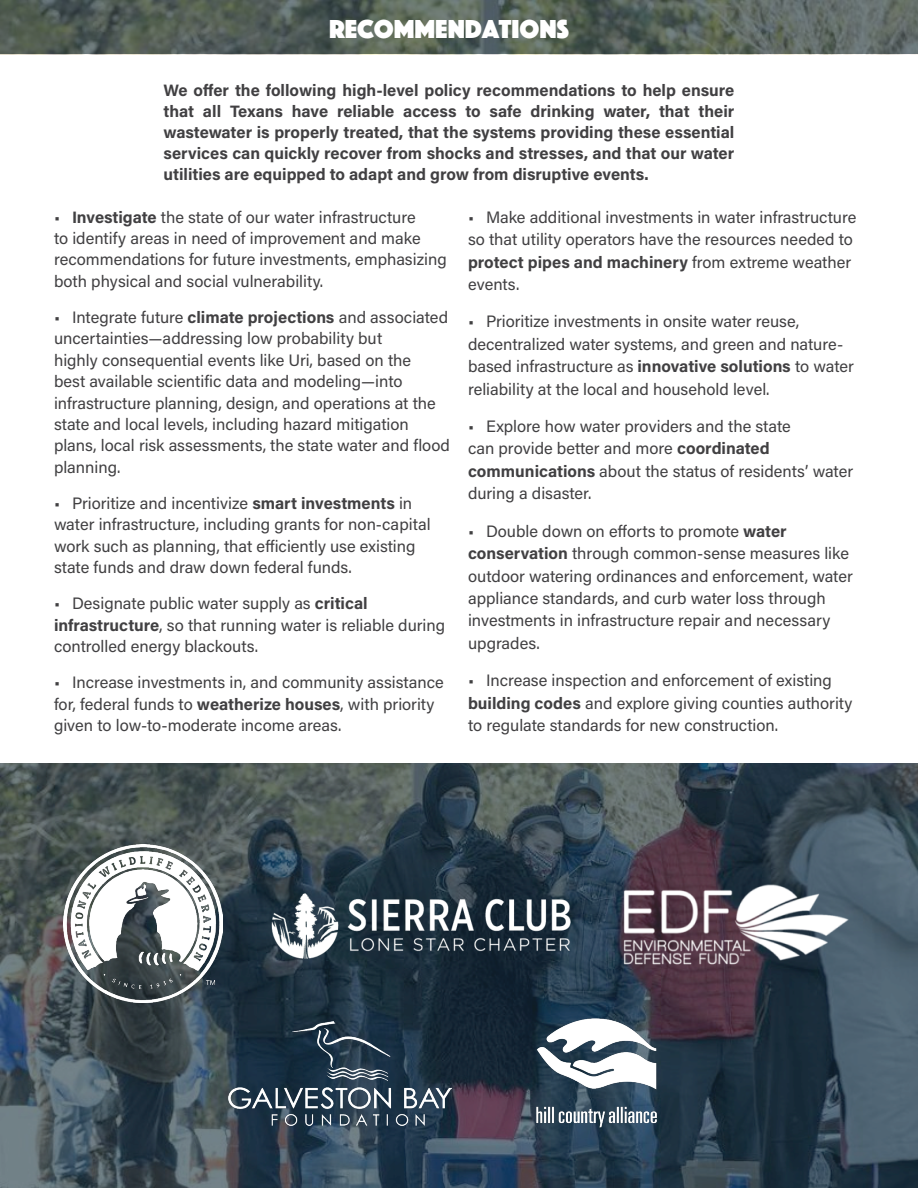
<style>
.page{position:relative;width:918px;height:1188px;background:#fff}
.page>*{position:absolute;margin:0;border:0;box-sizing:border-box;transform-origin:0 0}
.t1{font:27px "Phosphate Solid";color:#fff}
.t2{font:16.5px/21.3px "Acumin Pro";color:#414042}
.Paragraph_-_NWF_Prio{font:700 16.5px/21px "Acumin Pro";color:#414042;text-align:justify}
.s1{font-weight:700}
</style>
<div class="page">
<img style="left:0;top:0;width:918px;height:54px">
<img style="left:0;top:764px;width:918px;height:424px">
<img style="left:64px;top:844px;width:158px;height:159px">
<img style="left:532px;top:1013px;width:131px;height:117px">
<img style="left:616px;top:877px;width:237px;height:88px">
<img style="left:272px;top:893px;width:298px;height:66px">
<img style="left:228px;top:1022px;width:223px;height:104px">
<p class="t1" style="left:329px;top:9px;width:241px">RECOMMENDATIONS</p>
<p class="Paragraph_-_NWF_Prio" style="left:164px;top:79px;width:572px">We offer the following high-level policy recommendations to help ensure that all Texans have reliable access to safe drinking water, that their wastewater is properly treated, that the systems providing these essential services can quickly recover from shocks and stresses, and that our water utilities are equipped to adapt and grow from disruptive events.</p>
<p class="t2" style="left:54px;top:206px;width:394px">• <span class="s1">Investigate</span> the state of our water infrastructure<br>to identify areas in need of improvement and make recommendations for future investments, emphasizing both physical and social vulnerability.</p>
<p class="t2" style="left:54px;top:306px;width:398px">• Integrate future <span class="s1">climate projections</span> and associated uncertainties—addressing low probability but<br>highly consequential events like Uri, based on the<br>best available scientific data and modeling—into infrastructure planning, design, and operations at the state and local levels, including hazard mitigation plans, local risk assessments, the state water and flood planning.</p>
<p class="t2" style="left:54px;top:492px;width:378px">• Prioritize and incentivize <span class="s1">smart investments</span> in water infrastructure, including grants for non-capital work such as planning, that efficiently use existing state funds and draw down federal funds.</p>
<p class="t2" style="left:54px;top:592px;width:393px">• Designate public water supply as <span class="s1">critical infrastructure</span>, so that running water is reliable during controlled energy blackouts.</p>
<p class="t2" style="left:54px;top:671px;width:391px">• Increase investments in, and community assistance for, federal funds to <span class="s1">weatherize houses</span>, with priority given to low-to-moderate income areas.</p>
<p class="t2" style="left:468px;top:205px;width:390px;line-height:22.4px">• Make additional investments in water infrastructure so that utility operators have the resources needed to <span class="s1">protect pipes and machinery</span> from extreme weather events.</p>
<p class="t2" style="left:468px;top:310px;width:387px;line-height:22.4px">• Prioritize investments in onsite water reuse, decentralized water systems, and green and nature&shy;based infrastructure as <span class="s1">innovative solutions</span> to water reliability at the local and household level.</p>
<p class="t2" style="left:468px;top:414px;width:387px;line-height:22.4px">• Explore how water providers and the state<br>can provide better and more <span class="s1">coordinated communications</span> about the status of residents’ water during a disaster.</p>
<p class="t2" style="left:468px;top:519px;width:386px;line-height:22.4px">• Double down on efforts to promote <span class="s1">water conservation</span> through common-sense measures like outdoor watering ordinances and enforcement, water appliance standards, and curb water loss through investments in infrastructure repair and necessary upgrades.</p>
<p class="t2" style="left:468px;top:669px;width:386px;line-height:22.4px">• Increase inspection and enforcement of existing <span class="s1">building codes</span> and explore giving counties authority to regulate standards for new construction.</p>
</div>
